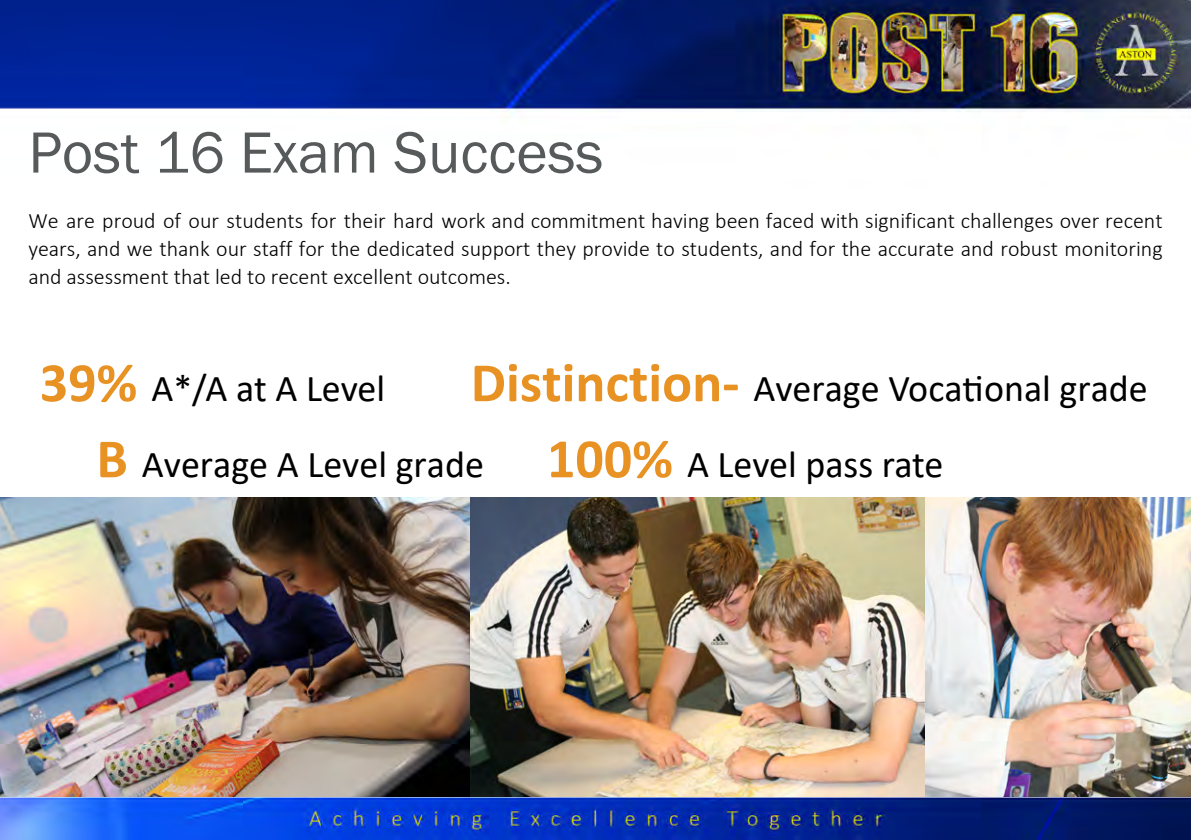
<style>
.page{position:relative;width:1191px;height:840px;background:#fff}
.page>*{position:absolute;margin:0;border:0;box-sizing:border-box;transform-origin:0 0}
.t1{font:60px "Franklin Gothic";color:#575a5b}
.t2{font:38px/76px "Calibri";color:#000}
.t3{font:300 22px/28px "Calibri";color:#000;text-align:justify}
.s1{font-weight:700;font-size:56px;color:#e89224}
</style>
<div class="page">
<img style="left:0;top:0;width:1191px;height:839px">
<img style="left:0;top:497px;width:1191px;height:298px">
<h1 class="t1" style="left:28px;top:115px;width:576px">Post 16 Exam Success</h1>
<p class="t3" style="left:28px;top:206px;width:1135px">We are proud of our students for their hard work and commitment having been faced with significant challenges over recent years, and we thank our staff for the dedicated support they provide to students, and for the accurate and robust monitoring and assessment that led to recent excellent outcomes.</p>
<h2 class="t2" style="left:547px;top:349px;width:602px;text-indent:-76px"><span class="s1">Distinction-</span> Average Vocational grade<br><span class="s1">100%</span> A Level pass rate</h2>
<h2 class="t2" style="left:96px;top:349px;width:389px;text-indent:-57px"><span class="s1">39%</span> A*/A at A Level<br><span class="s1">B</span> Average A Level grade</h2>
</div>
